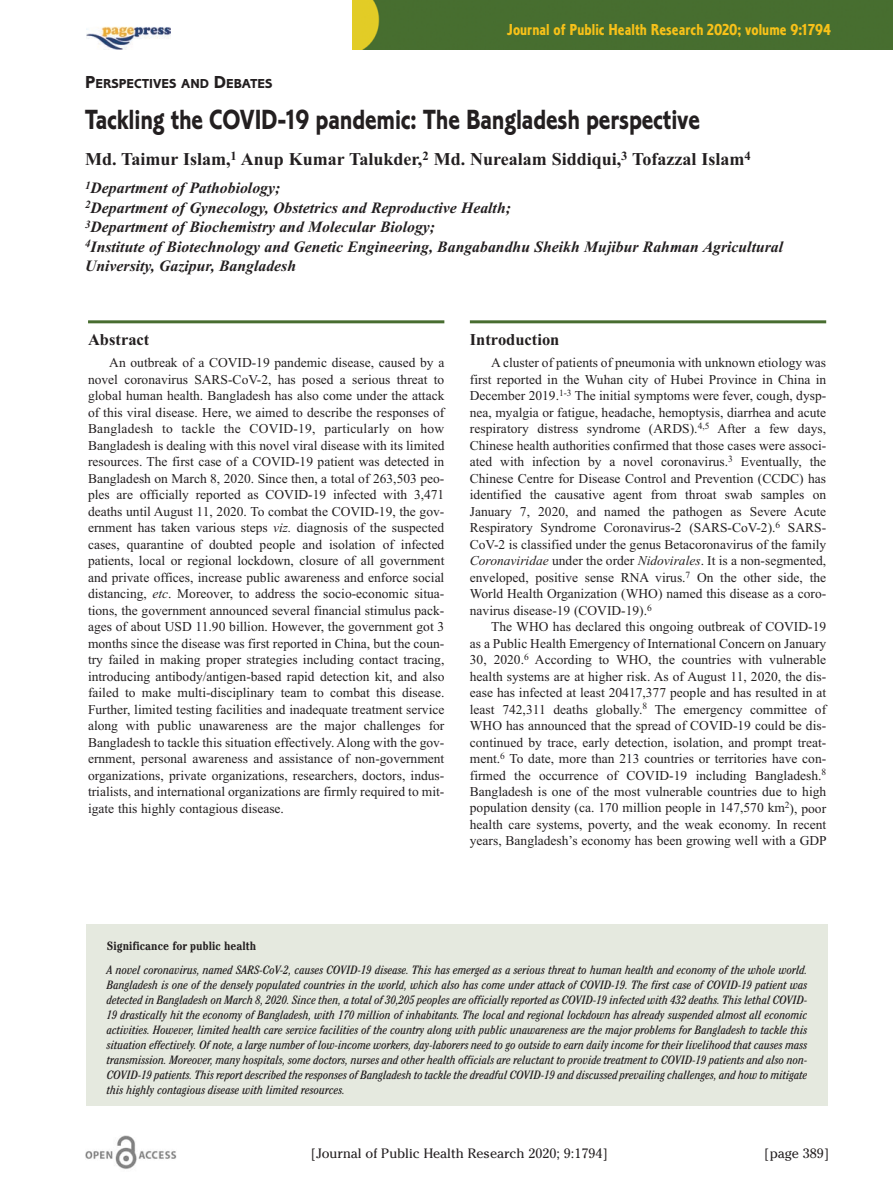
<style>
.page{position:relative;width:893px;height:1191px;background:#fff}
.page>*{position:absolute;margin:0;border:0;box-sizing:border-box;transform-origin:0 0}
.t1{font:28.8px "Corinthian Bold Plain";letter-spacing:-.005em;color:#231f20;scale:.83 1}
.t2{font:700 18px "Times New Roman";color:#231f20}
.t3{font:16.5px "Corinthian Bold Condensed Plain";color:#f7c119}
.t4{font:700 16.5px "Times New Roman";color:#231f20}
.t5{font:italic 700 15.75px/19.5px "Times New Roman";color:#231f20}
.t6{font:13.5px/16.5px "Times New Roman";color:#231f20;text-align:justify}
.t7{font:13.5px "Cheltenham";color:#231f20}
.t8{font:13.5px "Corinthian Bold Plain";color:#231f20}
.t9{font:italic condensed 12px/15px "Cheltenham";color:#231f20;text-align:justify}
.t10{font:700 condensed 12px "Cheltenham";color:#231f20}
.s1{font-size:18px}
.s2{font-style:italic}
</style>
<div class="page">
<img style="left:85px;top:1135px;width:92px;height:34px">
<div style="left:352px;top:0;width:541px;height:49px;background:#476e2f"></div>
<hr style="left:88px;top:320px;width:356px;height:3px;background:#486d30">
<hr style="left:470px;top:320px;width:356px;height:3px;background:#486d30">
<div style="left:87px;top:924px;width:741px;height:182px;background:#e5e9df"></div>
<img style="left:86px;top:26px;width:85px;height:24px">
<p class="t8" style="left:85px;top:79px;width:189px"><span class="s1">P</span>ERSPECTIVES AND <span class="s1">D</span>EBATES</p>
<p class="t3" style="left:507px;top:24px;width:326px">Journal of Public Health Research 2020; volume 9:1794</p>
<h1 class="t1" style="left:85px;top:110px;width:742px">Tackling the COVID-19 pandemic: The Bangladesh perspective</h1>
<h2 class="t2" style="left:85px;top:149px;width:667px">Md. Taimur Islam,<sup>1</sup> Anup Kumar Talukder,<sup>2</sup> Md. Nurealam Siddiqui,<sup>3</sup> Tofazzal Islam<sup>4</sup></h2>
<p class="t5" style="left:85px;top:178px;width:700px"><sup>1</sup>Department of Pathobiology;<br><sup>2</sup>Department of Gynecology, Obstetrics and Reproductive Health;<br><sup>3</sup>Department of Biochemistry and Molecular Biology;<br><sup>4</sup>Institute of Biotechnology and Genetic Engineering, Bangabandhu Sheikh Mujibur Rahman Agricultural University, Gazipur, Bangladesh</p>
<p class="t4" style="left:88px;top:329px;width:63px">Abstract</p>
<p class="t6" style="left:88px;top:354px;width:358px;text-indent:21px">An outbreak of a COVID-19 pandemic disease, caused by a novel coronavirus SARS-CoV-2, has posed a serious threat to global human health. Bangladesh has also come under the attack of this viral disease. Here, we aimed to describe the responses of Bangladesh to tackle the COVID-19, particularly on how Bangladesh is dealing with this novel viral disease with its limited resources. The first case of a COVID-19 patient was detected in Bangladesh on March 8, 2020. Since then, a total of 263,503 peo&shy;ples are officially reported as COVID-19 infected with 3,471 deaths until August 11, 2020. To combat the COVID-19, the gov&shy;ernment has taken various steps <span class="s2">viz.</span> diagnosis of the suspected cases, quarantine of doubted people and isolation of infected patients, local or regional lockdown, closure of all government and private offices, increase public awareness and enforce social distancing, <span class="s2">etc</span>. Moreover, to address the socio-economic situa&shy;tions, the government announced several financial stimulus pack&shy;ages of about USD 11.90 billion. However, the government got 3 months since the disease was first reported in China, but the coun&shy;try failed in making proper strategies including contact tracing, introducing antibody/antigen-based rapid detection kit, and also failed to make multi-disciplinary team to combat this disease.<br>Further, limited testing facilities and inadequate treatment service along with public unawareness are the major challenges for Bangladesh to tackle this situation effectively. Along with the gov&shy;ernment, personal awareness and assistance of non-government organizations, private organizations, researchers, doctors, indus&shy;trialists, and international organizations are firmly required to mit&shy;igate this highly contagious disease.</p>
<p class="t4" style="left:470px;top:329px;width:91px">Introduction</p>
<p class="t6" style="left:470px;top:354px;width:358px;text-indent:21px">A cluster of patients of pneumonia with unknown etiology was first reported in the Wuhan city of Hubei Province in China in December 2019.<sup>1-3</sup> The initial symptoms were fever, cough, dysp&shy;nea, myalgia or fatigue, headache, hemoptysis, diarrhea and acute respiratory distress syndrome (ARDS).<sup>4,5</sup> After a few days, Chinese health authorities confirmed that those cases were associ&shy;ated with infection by a novel coronavirus.<sup>3</sup> Eventually, the Chinese Centre for Disease Control and Prevention (CCDC) has identified the causative agent from throat swab samples on January 7, 2020, and named the pathogen as Severe Acute Respiratory Syndrome Coronavirus-2 (SARS-CoV-2).<sup>6</sup> SARS-CoV-2 is classified under the genus Betacoronavirus of the family <span class="s2">Coronaviridae</span> under the order <span class="s2">Nidovirales</span>. It is a non-segmented, enveloped, positive sense RNA virus.<sup>7</sup> On the other side, the World Health Organization (WHO) named this disease as a coro&shy;navirus disease-19 (COVID-19).<sup>6</sup></p>
<p class="t6" style="left:470px;top:618px;width:358px;text-indent:21px">The WHO has declared this ongoing outbreak of COVID-19 as a Public Health Emergency of International Concern on January 30, 2020.<sup>6</sup> According to WHO, the countries with vulnerable health systems are at higher risk. As of August 11, 2020, the dis&shy;ease has infected at least 20417,377 people and has resulted in at least 742,311 deaths globally.<sup>8</sup> The emergency committee of WHO has announced that the spread of COVID-19 could be dis&shy;continued by trace, early detection, isolation, and prompt treat&shy;ment.<sup>6</sup> To date, more than 213 countries or territories have con&shy;firmed the occurrence of COVID-19 including Bangladesh.<sup>8<br></sup>Bangladesh is one of the most vulnerable countries due to high population density (ca. 170 million people in 147,570 km<sup>2</sup>), poor health care systems, poverty, and the weak economy. In recent years, Bangladesh’s economy has been growing well with a GDP</p>
<p class="t10" style="left:107px;top:942px;width:151px">Significance for public health</p>
<p class="t9" style="left:107px;top:963px;width:702px">A novel coronavirus, named SARS-CoV-2, causes COVID-19 disease. This has emerged as a serious threat to human health and economy of the whole world.<br>Bangladesh is one of the densely populated countries in the world, which also has come under attack of COVID-19. The first case of COVID-19 patient was detected in Bangladesh on March 8, 2020. Since then, a total of 30,205 peoples are officially reported as COVID-19 infected with 432 deaths. This lethal COVID-19 drastically hit the economy of Bangladesh, with 170 million of inhabitants. The local and regional lockdown has already suspended almost all economic activities. However, limited health care service facilities of the country along with public unawareness are the major problems for Bangladesh to tackle this situation effectively. Of note, a large number of low-income workers, day-laborers need to go outside to earn daily income for their livelihood that causes mass transmission. Moreover, many hospitals, some doctors, nurses and other health officials are reluctant to provide treatment to COVID-19 patients and also non-COVID-19 patients. This report described the responses of Bangladesh to tackle the dreadful COVID-19 and discussed prevailing challenges, and how to mitigate this highly contagious disease with limited resources.</p>
<p class="t7" style="left:311px;top:1145px;width:299px">[Journal of Public Health Research 2020; 9:1794]</p>
<p class="t7" style="left:764px;top:1145px;width:66px">[page 389]</p>
</div>
